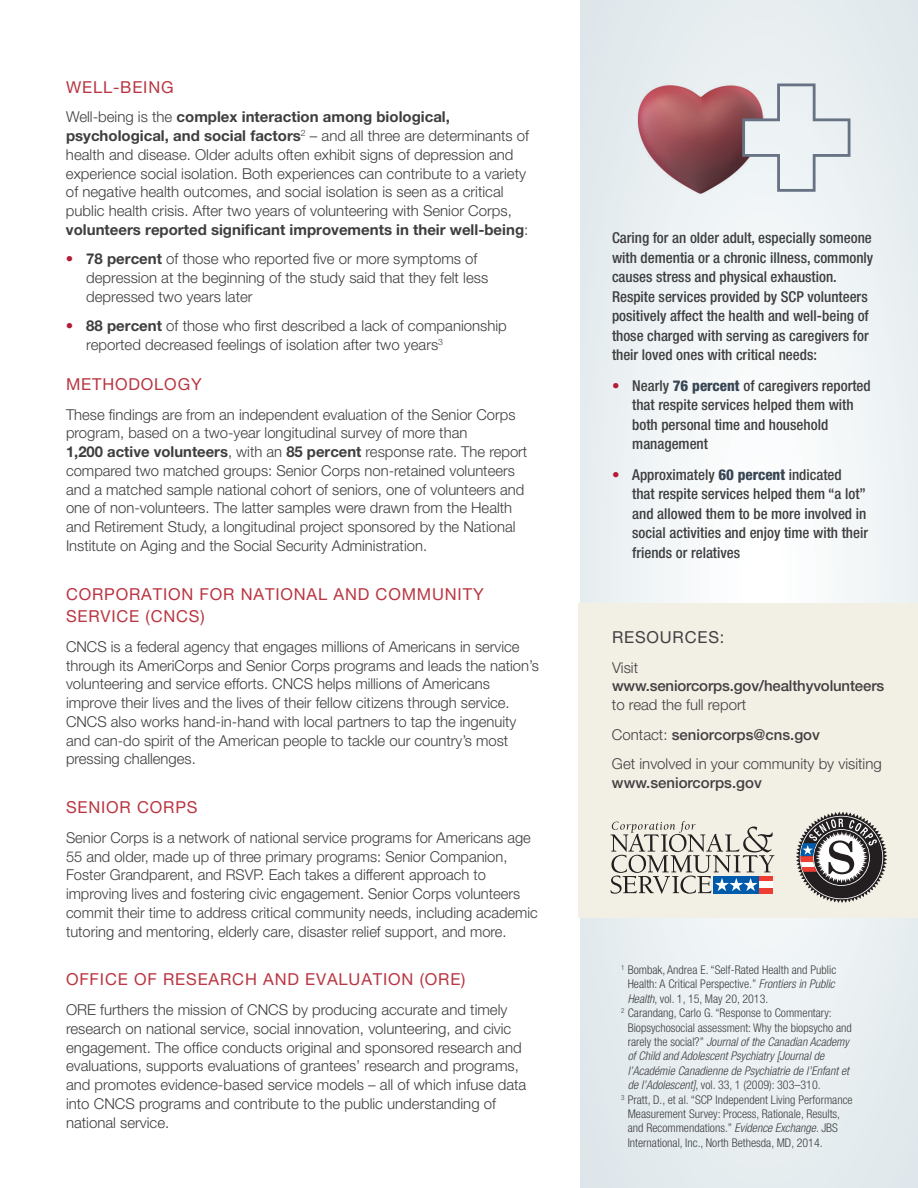
<style>
.page{position:relative;width:918px;height:1188px;background:#fff}
.page>*{position:absolute;margin:0;border:0;box-sizing:border-box;transform-origin:0 0}
.t1{font:16.5px/22.5px "Helvetica Neue LT Pro";letter-spacing:.05em;color:#b93642}
.t2{font:16.5px "Helvetica Neue LT Pro";letter-spacing:.05em;color:#413f41}
.t3{font:300 15px/18.8px "Helvetica Neue LT Pro";color:#3e3e3f}
.t4{font:500 condensed 15px/19.5px "Helvetica Neue LT Pro";color:#3e3e3f}
.t5{font:500 15px/18.8px "Helvetica Neue LT Pro";letter-spacing:-.01em;color:#413f41}
.t6{font:300 15px/18.8px "Helvetica Neue LT Pro";color:#413f41}
.t7{font:300 15px "Helvetica Neue LT Pro";color:#b31b37}
.t8{font:500 condensed 15px "Helvetica Neue LT Pro";color:#b31b37}
.t9{font:300 condensed 12px "Helvetica Neue LT Pro";color:#3e3e3f}
.t10{font:italic 300 condensed 12px "Helvetica Neue LT Pro";color:#3e3e3f}
.s1{font-weight:700}
.s2{font-weight:800;color:#384553}
.s3{font-weight:300}
.s4{font-weight:500}
.s5{font-style:italic}
.s6{font-style:normal}
</style>
<div class="page">
<svg style="left:580px;top:0;width:338px;height:1188px"></svg>
<img style="left:635px;top:81px;width:132px;height:117px">
<svg style="left:742px;top:83px;width:108px;height:109px;background:#dbdee1"></svg>
<div style="left:578px;top:603px;width:340px;height:315px;background:#f2efe5"></div>
<svg style="left:611px;top:821px;width:163px;height:73px"></svg>
<svg style="left:796px;top:812px;width:91px;height:91px"></svg>
<h2 class="t1" style="left:66px;top:75px;width:109px">WELL-BEING</h2>
<p class="t3" style="left:66px;top:107px;width:465px">Well-being is the <span class="s1">complex interaction among biological, psychological, and social factors</span><sup>2</sup> – and all three are determinants of health and disease. Older adults often exhibit signs of depression and experience social isolation. Both experiences can contribute to a variety of negative health outcomes, and social isolation is seen as a critical public health crisis. After two years of volunteering with Senior Corps, <span class="s1">volunteers reported significant improvements in their well-being</span>:</p>
<p class="t7" style="left:66px;top:250px;width:9px">•</p>
<p class="t3" style="left:86px;top:249px;width:403px"><span class="s1">78 percent</span> of those who reported five or more symptoms of depression at the beginning of the study said that they felt less depressed two years later</p>
<p class="t3" style="left:86px;top:316px;width:422px"><span class="s1">88 percent</span> of those who first described a lack of companionship reported decreased feelings of isolation after two years<sup>3</sup></p>
<h2 class="t1" style="left:66px;top:373px;width:137px">METHODOLOGY</h2>
<p class="t3" style="left:66px;top:404px;width:463px">These findings are from an independent evaluation of the Senior Corps program, based on a two-year longitudinal survey of more than<br><span class="s1">1,200 active volunteers</span>, with an <span class="s1">85 percent</span> response rate. The report compared two matched groups: Senior Corps non-retained volunteers and a matched sample national cohort of seniors, one of volunteers and one of non-volunteers. The latter samples were drawn from the Health and Retirement Study, a longitudinal project sponsored by the National Institute on Aging and the Social Security Administration.</p>
<h2 class="t1" style="left:66px;top:582px;width:419px">CORPORATION FOR NATIONAL AND COMMUNITY<br>SERVICE (CNCS)</h2>
<p class="t3" style="left:66px;top:637px;width:474px">CNCS is a federal agency that engages millions of Americans in service through its AmeriCorps and Senior Corps programs and leads the nation’s volunteering and service efforts. CNCS helps millions of Americans improve their lives and the lives of their fellow citizens through service.<br>CNCS also works hand-in-hand with local partners to tap the ingenuity and can-do spirit of the American people to tackle our country’s most pressing challenges.</p>
<h2 class="t1" style="left:66px;top:796px;width:133px">SENIOR CORPS</h2>
<p class="t3" style="left:66px;top:828px;width:473px">Senior Corps is a network of national service programs for Americans age 55 and older, made up of three primary programs: Senior Companion, Foster Grandparent, and RSVP. Each takes a different approach to improving lives and fostering civic engagement. Senior Corps volunteers commit their time to address critical community needs, including academic tutoring and mentoring, elderly care, disaster relief support, and more.</p>
<h2 class="t1" style="left:66px;top:968px;width:401px">OFFICE OF RESEARCH AND EVALUATION (ORE)</h2>
<p class="t3" style="left:66px;top:1000px;width:462px">ORE furthers the mission of CNCS by producing accurate and timely research on national service, social innovation, volunteering, and civic engagement. The office conducts original and sponsored research and evaluations, supports evaluations of grantees’ research and programs, and promotes evidence-based service models – all of which infuse data into CNCS programs and contribute to the public understanding of national service.</p>
<p class="t7" style="left:66px;top:317px;width:9px">•</p>
<p class="t4" style="left:612px;top:228px;width:263px">Caring for an older adult, especially someone with dementia or a chronic illness, commonly causes stress and physical exhaustion.<br>Respite services provided by SCP volunteers positively affect the health and well-being of those charged with serving as caregivers for their loved ones with critical needs:</p>
<p class="t8" style="left:612px;top:376px;width:9px">•</p>
<p class="t4" style="left:632px;top:375px;width:240px">Nearly <span class="s2">76 percent</span> of caregivers reported that respite services helped them with both personal time and household management</p>
<p class="t4" style="left:632px;top:464px;width:237px">Approximately <span class="s2">60 percent</span> indicated<br>that respite services helped them “a lot” and allowed them to be more involved in social activities and enjoy time with their friends or relatives</p>
<p class="t8" style="left:612px;top:465px;width:9px">•</p>
<h2 class="t2" style="left:612px;top:627px;width:114px">RESOURCES:</h2>
<p class="t5" style="left:612px;top:658px;width:274px"><span class="s3">Visit </span>www.seniorcorps.gov/healthyvolunteers <span class="s3">to read the full report</span></p>
<p class="t5" style="left:612px;top:725px;width:209px"><span class="s3">Contact:</span> seniorcorps@cns.gov</p>
<p class="t6" style="left:612px;top:754px;width:271px">Get involved in your community by visiting <span class="s4">www.seniorcorps.gov</span></p>
<p class="t9" style="left:621px;top:963px;width:217px"><sup>1</sup> Bombak, Andrea E. “Self-Rated Health and Public</p>
<p class="t9" style="left:628px;top:977px;width:209px">Health: A Critical Perspective.” <span class="s5">Frontiers in Public</span></p>
<p class="t9" style="left:628px;top:992px;width:142px"><span class="s5">Health</span>, vol. 1, 15, May 20, 2013.</p>
<p class="t9" style="left:621px;top:1006px;width:212px"><sup>2</sup> Carandang, Carlo G. “Response to Commentary:</p>
<p class="t9" style="left:628px;top:1021px;width:226px">Biopsychosocial assessment: Why the biopsycho and</p>
<p class="t10" style="left:628px;top:1035px;width:223px"><span class="s6">rarely the social?”</span> Journal of the Canadian Academy</p>
<p class="t10" style="left:628px;top:1049px;width:198px">of Child and Adolescent Psychiatry [Journal de</p>
<p class="t10" style="left:628px;top:1064px;width:223px">l’Académie Canadienne de Psychiatrie de l’Enfant et</p>
<p class="t9" style="left:628px;top:1078px;width:194px"><span class="s5">de l’Adolescent]</span>, vol. 33, 1 (2009): 303–310.</p>
<p class="t9" style="left:621px;top:1093px;width:233px"><sup>3</sup> Pratt, D., et al. “SCP Independent Living Performance</p>
<p class="t9" style="left:628px;top:1107px;width:214px">Measurement Survey: Process, Rationale, Results,</p>
<p class="t9" style="left:628px;top:1121px;width:212px">and Recommendations.” <span class="s5">Evidence Exchange</span>. JBS</p>
<p class="t9" style="left:628px;top:1136px;width:196px">International, Inc., North Bethesda, MD, 2014.</p>
</div>
